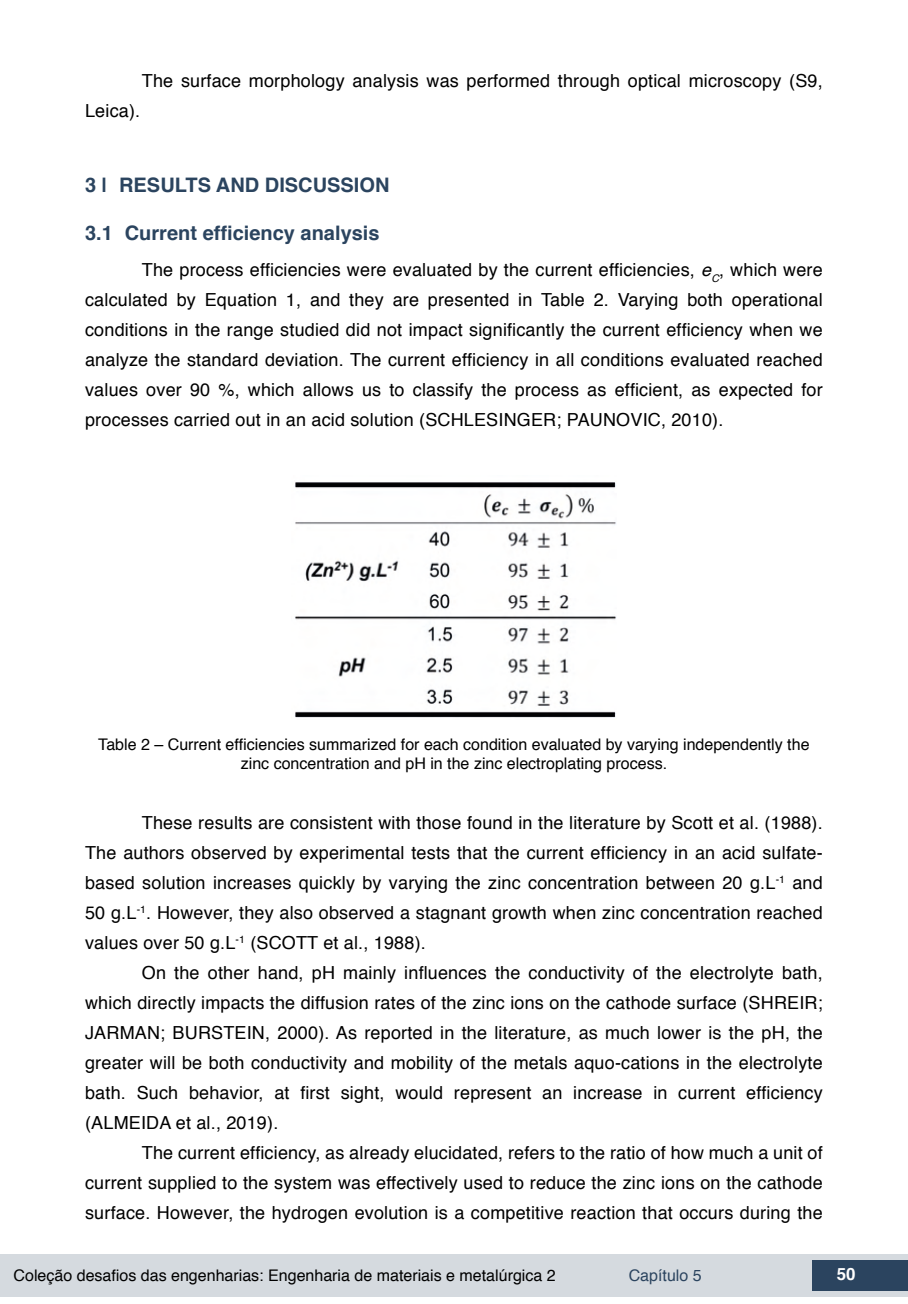
<style>
.page{position:relative;width:908px;height:1304px;background:#fff}
.page>*{position:absolute;margin:0;border:0;box-sizing:border-box;transform-origin:0 0}
.t1{font:700 20px "Helvetica";color:#2b445f}
.t2{font:18px/30px "Helvetica";letter-spacing:.01em;color:#000;text-align:justify}
.t3{font:700 16.8px "Helvetica";color:#fff}
.t4{font:16px/19.2px "Helvetica";color:#000;text-align:center}
.t5{font:16px "Helvetica";color:#2b445f}
.s1{font-style:italic}
</style>
<div class="page">
<div style="left:0;top:1254px;width:906px;height:43px;background:#d5dadf"></div>
<div style="left:812px;top:1261px;width:95px;height:30px;background:#2b445f"></div>
<img style="left:295px;top:482px;width:321px;height:236px">
<p class="t2" style="left:142px;top:66px;width:682px">The surface morphology analysis was performed through optical microscopy (S9,</p>
<p class="t2" style="left:85px;top:96px;width:57px">Leica).</p>
<p class="t1" style="left:85px;top:169px;width:306px">3 | RESULTS AND DISCUSSION</p>
<p class="t1" style="left:85px;top:217px;width:296px">3.1 Current efficiency analysis</p>
<p class="t2" style="left:85px;top:255px;width:738px;text-indent:57px">The process efficiencies were evaluated by the current efficiencies, <span class="s1">e</span><sub>C</sub>, which were calculated by Equation 1, and they are presented in Table 2. Varying both operational conditions in the range studied did not impact significantly the current efficiency when we analyze the standard deviation. The current efficiency in all conditions evaluated reached values over 90 %, which allows us to classify the process as efficient, as expected for processes carried out in an acid solution (SCHLESINGER; PAUNOVIC, 2010).</p>
<p class="t4" style="left:98px;top:735px;width:712px">Table 2 – Current efficiencies summarized for each condition evaluated by varying independently the zinc concentration and pH in the zinc electroplating process.</p>
<p class="t2" style="left:85px;top:808px;width:739px;text-indent:57px">These results are consistent with those found in the literature by Scott et al. (1988).<br>The authors observed by experimental tests that the current efficiency in an acid sulfate&shy;based solution increases quickly by varying the zinc concentration between 20 g.L<sup>-1</sup> and 50 g.L<sup>-1</sup>. However, they also observed a stagnant growth when zinc concentration reached values over 50 g.L<sup>-1</sup> (SCOTT et al., 1988).</p>
<p class="t2" style="left:85px;top:958px;width:738px;text-indent:57px">On the other hand, pH mainly influences the conductivity of the electrolyte bath, which directly impacts the diffusion rates of the zinc ions on the cathode surface (SHREIR; JARMAN; BURSTEIN, 2000). As reported in the literature, as much lower is the pH, the greater will be both conductivity and mobility of the metals aquo-cations in the electrolyte bath. Such behavior, at first sight, would represent an increase in current efficiency (ALMEIDA et al., 2019).</p>
<p class="t2" style="left:85px;top:1138px;width:738px;text-indent:57px">The current efficiency, as already elucidated, refers to the ratio of how much a unit of current supplied to the system was effectively used to reduce the zinc ions on the cathode surface. However, the hydrogen evolution is a competitive reaction that occurs during the</p>
<p class="t4" style="left:14px;top:1266px;width:543px">Coleção desafios das engenharias: Engenharia de materiais e metalúrgica 2</p>
<p class="t5" style="left:628px;top:1263px;width:74px">Capítulo 5</p>
<p class="t3" style="left:836px;top:1261px;width:20px">50</p>
</div>
